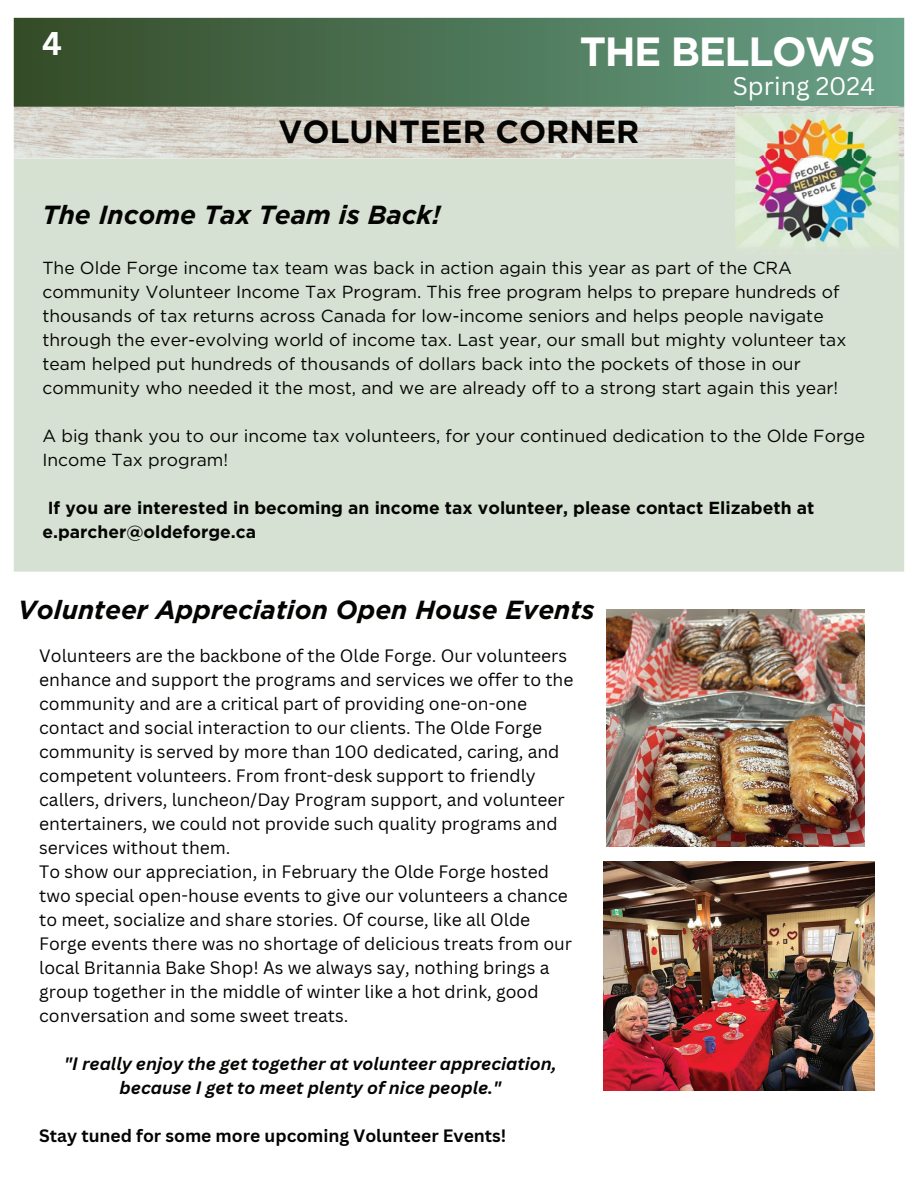
<style>
.page{position:relative;width:918px;height:1188px;background:#fff}
.page>*{position:absolute;margin:0;border:0;box-sizing:border-box;transform-origin:0 0}
.t1{font:700 61.05px "Gotham";color:#fff}
.t2{font:700 40.8px "Gotham";letter-spacing:-.035em;color:#fff}
.t3{font:700 31.95px "Gotham";color:#040503}
.t4{font:700 31.95px "Canva Sans";color:#fff}
.t5{font:italic 700 26.25px "Gotham";color:#040503}
.t6{font:24.75px "Canva Sans";color:#fff}
.t7{font:17.4px/24px "Canva Sans";color:#040503}
.t8{font:17.4px/24px "Gotham";color:#040503}
.t9{font:700 17.4px/24px "Gotham";color:#040503}
.t10{font:italic 700 17.4px/24px "Canva Sans";color:#040503;text-align:center}
.t11{font:700 17.4px "Canva Sans";color:#040503}
</style>
<div class="page">
<svg style="left:14px;top:18px;width:890px;height:89px;background:#4e7657"></svg>
<img style="left:14px;top:107px;width:890px;height:51px">
<div style="left:14px;top:158px;width:890px;height:414px;background:#d7e1d3"></div>
<img style="left:735px;top:107px;width:163px;height:147px">
<img style="left:603px;top:861px;width:272px;height:229px">
<img style="left:606px;top:609px;width:259px;height:237px">
<h3 class="t4" style="left:42px;top:21px;width:21px">4</h3>
<h2 class="t2" style="left:580px;top:27px;width:297px">THE BELLOWS</h2>
<h3 class="t6" style="left:733px;top:69px;width:144px">Spring 2024</h3>
<h1 class="t1" style="left:648px;top:27px;width:128px">THE</h1>
<h3 class="t3" style="left:279px;top:112px;width:362px">VOLUNTEER CORNER</h3>
<h3 class="t5" style="left:42px;top:198px;width:400px">The Income Tax Team is Back!</h3>
<p class="t8" style="left:42px;top:255px;width:805px">The Olde Forge income tax team was back in action again this year as part of the CRA community Volunteer Income Tax Program. This free program helps to prepare hundreds of thousands of tax returns across Canada for low-income seniors and helps people navigate through the ever-evolving world of income tax. Last year, our small but mighty volunteer tax team helped put hundreds of thousands of dollars back into the pockets of those in our community who needed it the most, and we are already off to a strong start again this year!</p>
<p class="t8" style="left:42px;top:424px;width:824px">A big thank you to our income tax volunteers, for your continued dedication to the Olde Forge<br>Income Tax program!</p>
<p class="t9" style="left:42px;top:496px;width:773px;text-indent:5px">If you are interested in becoming an income tax volunteer, please contact Elizabeth at e.parcher@oldeforge.ca</p>
<h3 class="t5" style="left:18px;top:593px;width:578px">Volunteer Appreciation Open House Events</h3>
<p class="t7" style="left:39px;top:643px;width:536px">Volunteers are the backbone of the Olde Forge. Our volunteers enhance and support the programs and services we offer to the community and are a critical part of providing one-on-one contact and social interaction to our clients. The Olde Forge community is served by more than 100 dedicated, caring, and competent volunteers. From front-desk support to friendly callers, drivers, luncheon/Day Program support, and volunteer entertainers, we could not provide such quality programs and services without them.<br>To show our appreciation, in February the Olde Forge hosted two special open-house events to give our volunteers a chance to meet, socialize and share stories. Of course, like all Olde Forge events there was no shortage of delicious treats from our local Britannia Bake Shop! As we always say, nothing brings a group together in the middle of winter like a hot drink, good conversation and some sweet treats.</p>
<p class="t10" style="left:64px;top:1051px;width:494px">"I really enjoy the get together at volunteer appreciation, because I get to meet plenty of nice people."</p>
<p class="t11" style="left:39px;top:1123px;width:469px">Stay tuned for some more upcoming Volunteer Events!</p>
</div>
